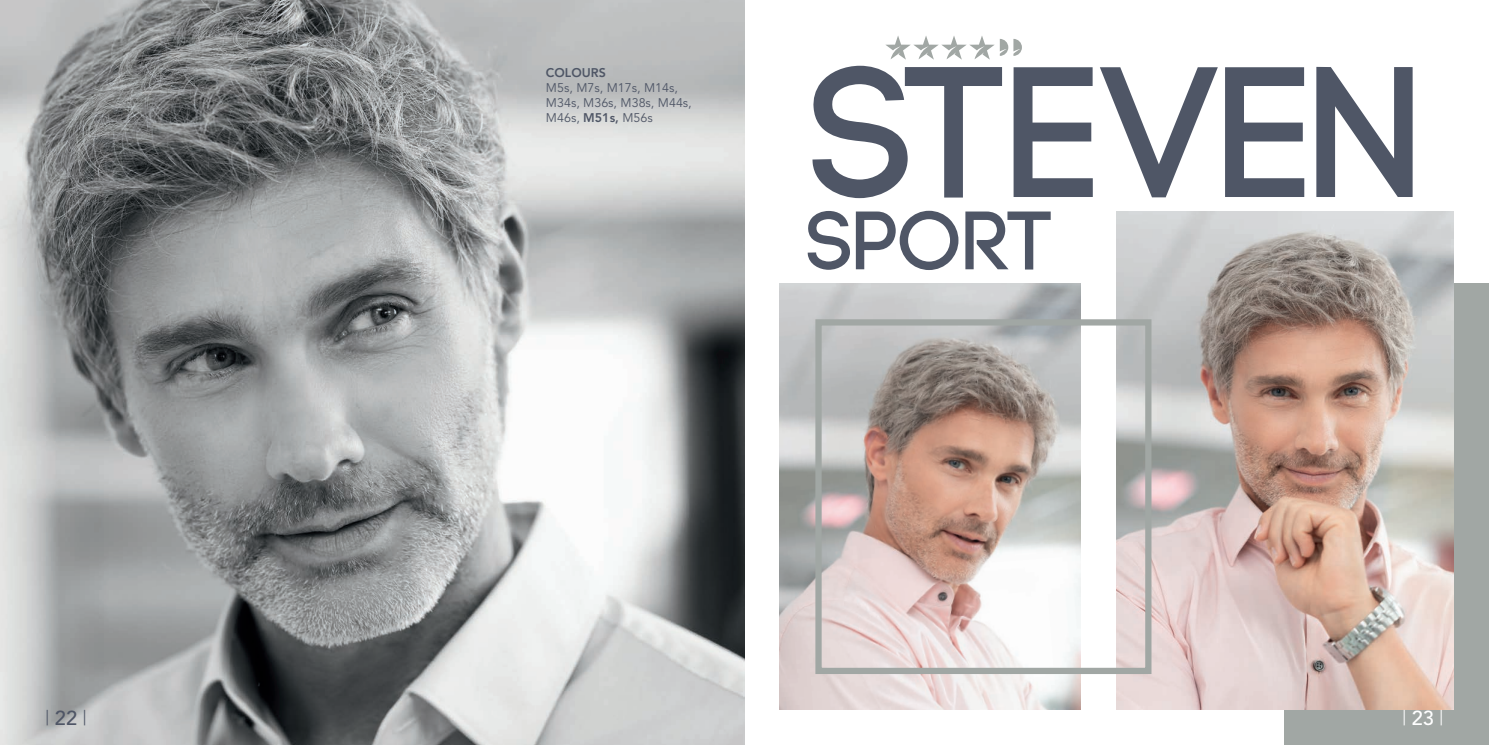
<style>
.page{position:relative;width:1489px;height:745px;background:#fff}
.page>*{position:absolute;margin:0;border:0;box-sizing:border-box;transform-origin:0 0}
.t1{font:700 185.38px "Code";letter-spacing:.02em;color:#4f5666}
.t2{font:700 82.5px "Code";letter-spacing:.02em;color:#4f5666}
.t3{font:300 20px "Avenir";color:#4f5666}
.t4{font:300 20px "Avenir";color:#fff}
.t5{font:12.5px/15px "Avenir";color:#4f5666}
.t6{font:800 12.5px "Avenir";color:#4f5666}
.s1{font-weight:800}
.s2{font-weight:500}
</style>
<div class="page">
<img style="left:0;top:0;width:744px;height:744px">
<div style="left:1284px;top:283px;width:204px;height:461px;background:#a1a7a4"></div>
<img style="left:780px;top:283px;width:300px;height:426px">
<img style="left:1115px;top:212px;width:338px;height:497px">
<div style="left:815px;top:319px;width:336px;height:354px;border:6px solid #a1a7a4"></div>
<svg style="left:885px;top:36px;width:136px;height:24px"></svg>
<p class="t6" style="left:546px;top:65px;width:61px">COLOURS</p>
<p class="t5" style="left:546px;top:80px;width:147px">M5s, M7s, M17s, M14s,<br>M34s, M36s, M38s, M44s,<br>M46s, <span class="s1">M51s,</span> M56s</p>
<h1 class="t1" style="left:811px;top:39px;width:612px">STEVEN</h1>
<h2 class="t2" style="left:807px;top:199px;width:247px">SPORT</h2>
<h3 class="t3" style="left:45px;top:705px;width:43px">| <span class="s2">22</span> |</h3>
<h3 class="t4" style="left:1401px;top:705px;width:43px">| <span class="s2">23</span> |</h3>
</div>
